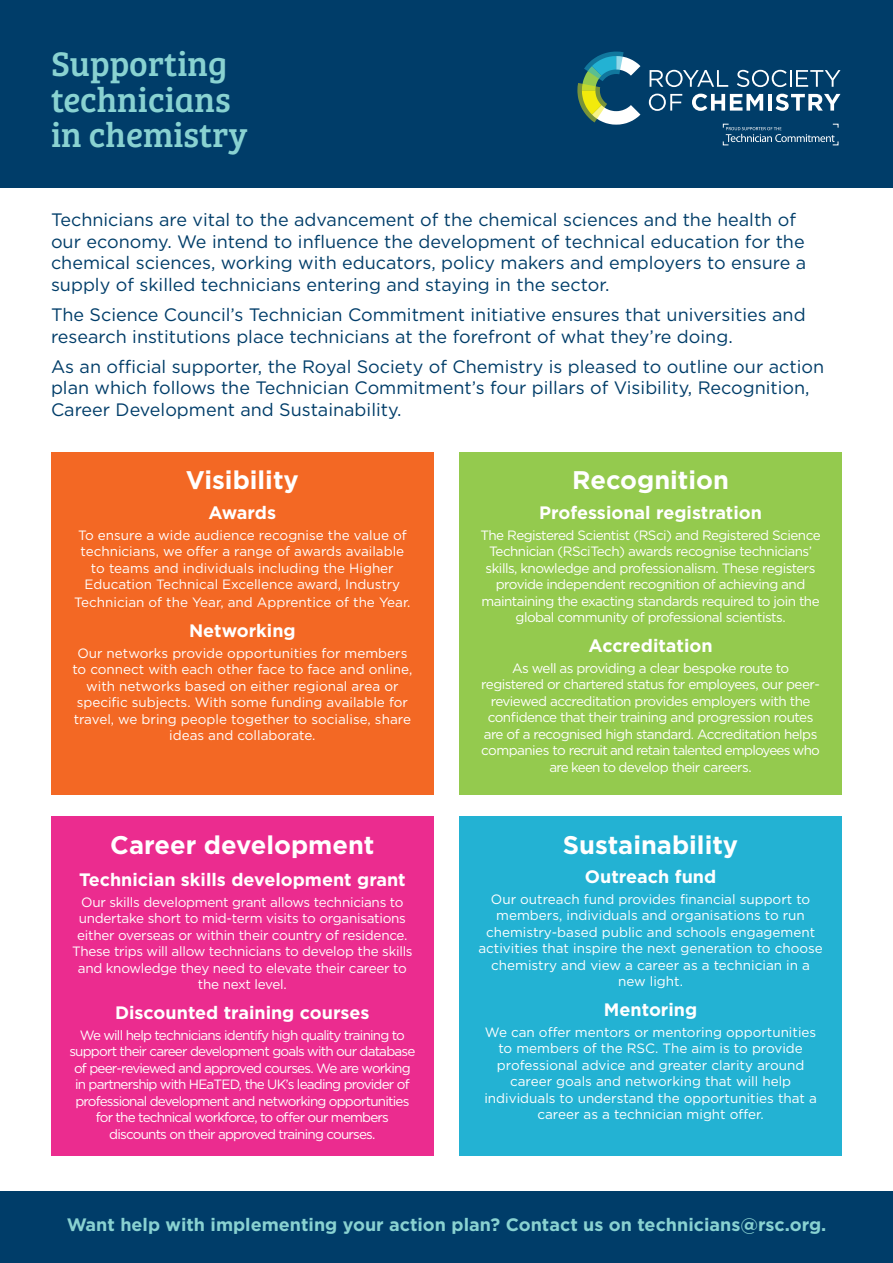
<style>
.page{position:relative;width:893px;height:1263px;background:#fff}
.page>*{position:absolute;margin:0;border:0;box-sizing:border-box;transform-origin:0 0}
.t1{font:35.25px/35.2px "Bree Serif";color:#89d2d1}
.t2{font:700 25.5px "Gotham";color:#fff}
.t3{font:18px/21.6px "Gotham";color:#003d69}
.t4{font:700 18px "Gotham";color:#fff}
.t5{font:700 18px "Gotham";color:#89d2d1}
.t6{font:13.5px/16.5px "Gotham";color:#fff;text-align:center}
.t7{font:13.5px/16.5px "Gotham";letter-spacing:-.04em;color:#fff;text-align:center}
.t8{font:13.5px/16.5px "Gotham";letter-spacing:-.06em;color:#fff;text-align:center}
.t9{font:13.5px/16.5px "Gotham";letter-spacing:-.02em;color:#fff;text-align:center}
</style>
<div class="page">
<div style="left:0;top:0;width:893px;height:187px;background:#003d69"></div>
<div style="left:0;top:1192px;width:893px;height:71px;background:#003d69"></div>
<div style="left:51px;top:452px;width:383px;height:343px;background:#f36824"></div>
<div style="left:459px;top:452px;width:383px;height:343px;background:#94ca4e"></div>
<div style="left:51px;top:816px;width:383px;height:339px;background:#eb2c8f"></div>
<div style="left:459px;top:816px;width:383px;height:339px;background:#23b2d3"></div>
<svg style="left:650px;top:70px;width:78px;height:17px"></svg>
<svg style="left:737px;top:70px;width:103px;height:17px"></svg>
<svg style="left:649px;top:94px;width:33px;height:17px"></svg>
<svg style="left:692px;top:94px;width:71px;height:17px"></svg>
<hr style="left:768px;top:94px;width:4px;height:17px;background:#fff">
<svg style="left:775px;top:94px;width:65px;height:17px"></svg>
<svg style="left:577px;top:52px;width:63px;height:73px"></svg>
<svg style="left:723px;top:124px;width:115px;height:21px"></svg>
<h1 class="t1" style="left:51px;top:45px;width:198px">Supporting technicians in chemistry</h1>
<p class="t3" style="left:51px;top:208px;width:757px">Technicians are vital to the advancement of the chemical sciences and the health of our economy. We intend to influence the development of technical education for the chemical sciences, working with educators, policy makers and employers to ensure a supply of skilled technicians entering and staying in the sector.</p>
<h3 class="t3" style="left:51px;top:303px;width:756px">The Science Council’s Technician Commitment initiative ensures that universities and research institutions place technicians at the forefront of what they’re doing.</h3>
<h3 class="t3" style="left:51px;top:355px;width:775px">As an official supporter, the Royal Society of Chemistry is pleased to outline our action plan which follows the Technician Commitment’s four pillars of Visibility, Recognition,<br>Career Development and Sustainability.</h3>
<h2 class="t2" style="left:186px;top:463px;width:115px">Visibility</h2>
<h3 class="t4" style="left:209px;top:501px;width:69px">Awards</h3>
<p class="t6" style="left:78px;top:526px;width:330px">To ensure a wide audience recognise the value of technicians, we offer a range of awards available to teams and individuals including the Higher Education Technical Excellence award, Industry</p>
<p class="t6" style="left:74px;top:594px;width:338px">Technician of the Year, and Apprentice of the Year.</p>
<h3 class="t4" style="left:189px;top:618px;width:108px">Networking</h3>
<p class="t6" style="left:72px;top:644px;width:341px">Our networks provide opportunities for members to connect with each other face to face and online, with networks based on either regional area or specific subjects. With some funding available for travel, we bring people together to socialise, share ideas and collaborate.</p>
<h2 class="t2" style="left:110px;top:828px;width:266px">Career development</h2>
<h3 class="t4" style="left:79px;top:868px;width:328px">Technician skills development grant</h3>
<p class="t9" style="left:72px;top:893px;width:342px">Our skills development grant allows technicians to undertake short to mid-term visits to organisations either overseas or within their country of residence.<br>These trips will allow technicians to develop the skills and knowledge they need to elevate their career to the next level.</p>
<h3 class="t4" style="left:115px;top:1000px;width:256px">Discounted training courses</h3>
<p class="t8" style="left:69px;top:1026px;width:348px">We will help technicians identify high quality training to support their career development goals with our database of peer-reviewed and approved courses. We are working in partnership with HEaTED, the UK’s leading provider of professional development and networking opportunities for the technical workforce, to offer our members discounts on their approved training courses.</p>
<h2 class="t2" style="left:572px;top:463px;width:158px">Recognition</h2>
<h3 class="t4" style="left:539px;top:501px;width:224px">Professional registration</h3>
<p class="t7" style="left:480px;top:526px;width:342px">The Registered Scientist (RSci) and Registered Science Technician (RSciTech) awards recognise technicians’ skills, knowledge and professionalism. These registers provide independent recognition of achieving and maintaining the exacting standards required to join the global community of professional scientists.</p>
<h3 class="t4" style="left:589px;top:633px;width:126px">Accreditation</h3>
<p class="t7" style="left:481px;top:659px;width:340px">As well as providing a clear bespoke route to registered or chartered status for employees, our peer&shy;reviewed accreditation provides employers with the confidence that their training and progression routes are of a recognised high standard. Accreditation helps companies to recruit and retain talented employees who are keen to develop their careers.</p>
<h2 class="t2" style="left:563px;top:828px;width:177px">Sustainability</h2>
<h3 class="t4" style="left:585px;top:865px;width:133px">Outreach fund</h3>
<p class="t6" style="left:478px;top:890px;width:346px">Our outreach fund provides financial support to members, individuals and organisations to run chemistry-based public and schools engagement activities that inspire the next generation to choose chemistry and view a career as a technician in a new light.</p>
<h3 class="t4" style="left:604px;top:997px;width:95px">Mentoring</h3>
<p class="t6" style="left:484px;top:1023px;width:334px">We can offer mentors or mentoring opportunities to members of the RSC. The aim is to provide professional advice and greater clarity around career goals and networking that will help individuals to understand the opportunities that a career as a technician might offer.</p>
<h3 class="t5" style="left:67px;top:1213px;width:761px">Want help with implementing your action plan? Contact us on technicians@rsc.org.</h3>
</div>
